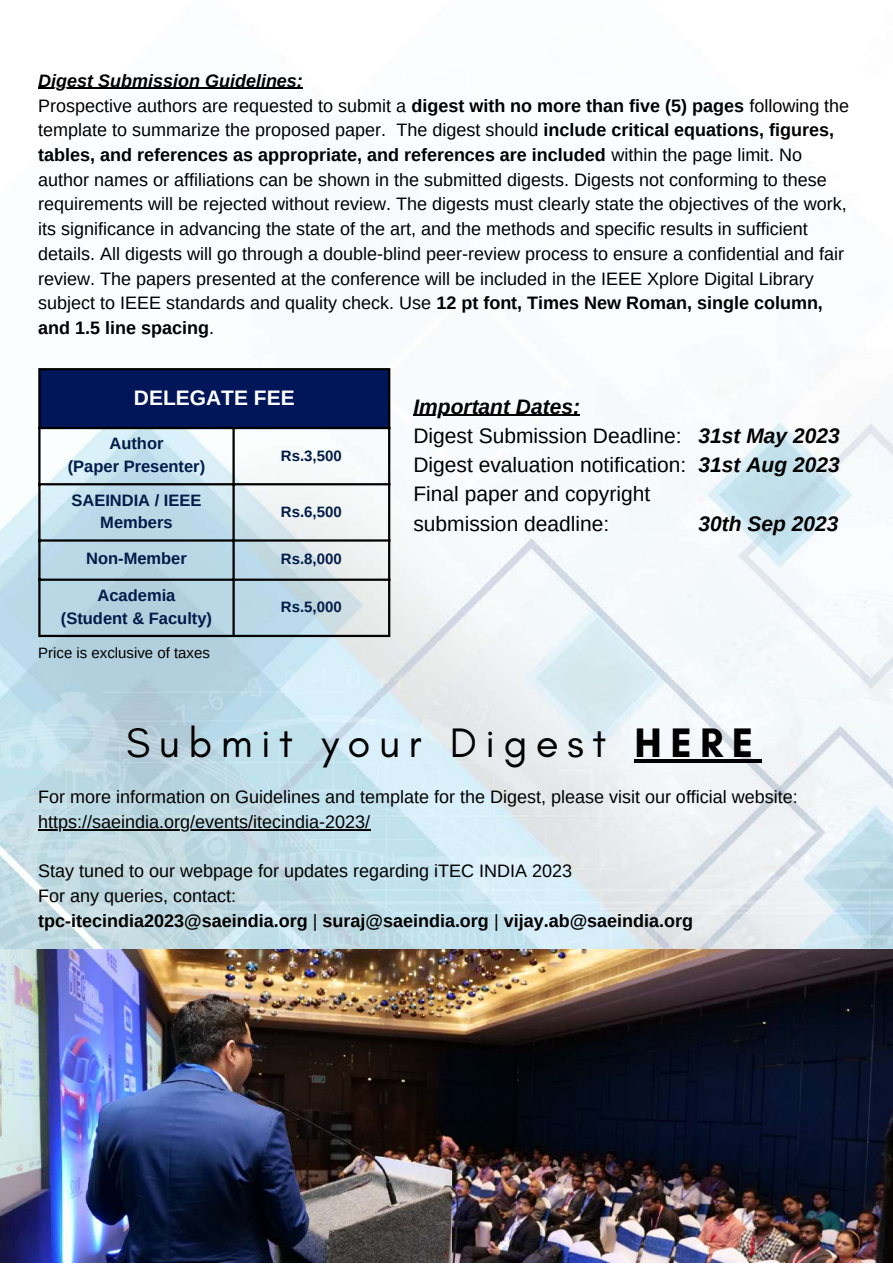
<style>
.page{position:relative;width:893px;height:1264px;background:#fff}
.page>*{position:absolute;margin:0;border:0;box-sizing:border-box;transform-origin:0 0}
.t1{font:42px "Glacial Indifference";letter-spacing:.2em;color:#000}
.t2{font:21px/29.2px "Arimo";color:#000}
.t3{font:italic 700 21px/29.2px "Arimo";color:#000}
.t4{font:700 21px "Arimo";color:#fff}
.t5{font:18px/24.8px "Arimo";color:#000}
.t6{font:700 16.5px/22.5px "Arimo";color:#001b48;text-align:center}
.t7{font:700 15px "Arimo";color:#001b48}
.t8{font:15px "Arimo";color:#000}
.s1{font-weight:700;font-style:italic}
.s2{font-weight:700}
</style>
<div class="page">
<img style="left:0;top:87px;width:892px;height:862px">
<img style="left:0;top:949px;width:892px;height:313px">
<hr style="left:38px;top:88px;width:265px;height:1px;background:#000">
<hr style="left:38px;top:829px;width:332px;height:1px;background:#000">
<hr style="left:634px;top:759px;width:127px;height:3px;background:#000">
<hr style="left:413px;top:415px;width:167px;height:1px;background:#000">
<div style="left:39px;top:369px;width:350px;height:59px;background:#001659"></div>
<hr style="left:38px;top:370px;width:3px;height:265px;background:#000">
<hr style="left:232px;top:429px;width:3px;height:206px;background:#000">
<hr style="left:388px;top:370px;width:2px;height:265px;background:#000">
<hr style="left:38px;top:368px;width:352px;height:2px;background:#000">
<hr style="left:38px;top:427px;width:352px;height:2px;background:#000">
<hr style="left:38px;top:483px;width:352px;height:2px;background:#000">
<hr style="left:38px;top:539px;width:352px;height:2px;background:#000">
<hr style="left:38px;top:578px;width:352px;height:3px;background:#000">
<hr style="left:38px;top:635px;width:352px;height:2px;background:#000">
<p class="t5" style="left:38px;top:68px;width:812px"><span class="s1">Digest Submission Guidelines:<br></span>Prospective authors are requested to submit a <span class="s2">digest with no more than five (5) pages</span> following the template to summarize the proposed paper. The digest should <span class="s2">include critical equations, figures, tables, and references as appropriate, and references are included</span> within the page limit. No author names or affiliations can be shown in the submitted digests. Digests not conforming to these requirements will be rejected without review. The digests must clearly state the objectives of the work, its significance in advancing the state of the art, and the methods and specific results in sufficient details. All digests will go through a double-blind peer-review process to ensure a confidential and fair review. The papers presented at the conference will be included in the IEEE Xplore Digital Library subject to IEEE standards and quality check. Use <span class="s2">12 pt font, Times New Roman, single column, and 1.5 line spacing</span>.</p>
<p class="t4" style="left:134px;top:386px;width:162px">DELEGATE FEE</p>
<p class="t6" style="left:68px;top:432px;width:139px">Author<br>(Paper Presenter)</p>
<p class="t7" style="left:281px;top:447px;width:62px">Rs.3,500</p>
<p class="t6" style="left:71px;top:488px;width:131px">SAEINDIA / IEEE<br>Members</p>
<p class="t7" style="left:281px;top:503px;width:62px">Rs.6,500</p>
<p class="t6" style="left:86px;top:547px;width:102px">Non-Member</p>
<p class="t7" style="left:281px;top:550px;width:62px">Rs.8,000</p>
<p class="t6" style="left:61px;top:584px;width:153px">Academia<br>(Student &amp; Faculty)</p>
<p class="t7" style="left:281px;top:598px;width:62px">Rs.5,000</p>
<p class="t8" style="left:38px;top:644px;width:173px">Price is exclusive of taxes</p>
<p class="t3" style="left:413px;top:392px;width:168px">Important Dates:</p>
<p class="t2" style="left:413px;top:421px;width:274px">Digest Submission Deadline:<br>Digest evaluation notification:<br>Final paper and copyright submission deadline:</p>
<p class="t3" style="left:698px;top:421px;width:143px">31st May 2023<br>31st Aug 2023</p>
<p class="t3" style="left:698px;top:508px;width:141px">30th Sep 2023</p>
<h1 class="t1" style="left:126px;top:717px;width:628px">Submit your Digest <span class="s2">HERE</span></h1>
<p class="t5" style="left:38px;top:784px;width:761px">For more information on Guidelines and template for the Digest, please visit our official website: https://saeindia.org/events/itecindia-2023/</p>
<p class="t5" style="left:38px;top:858px;width:656px">Stay tuned to our webpage for updates regarding iTEC INDIA 2023<br>For any queries, contact:<br><span class="s2">tpc-itecindia2023@saeindia.org</span> | <span class="s2">suraj@saeindia.org</span> | <span class="s2">vijay.ab@saeindia.org</span></p>
</div>
